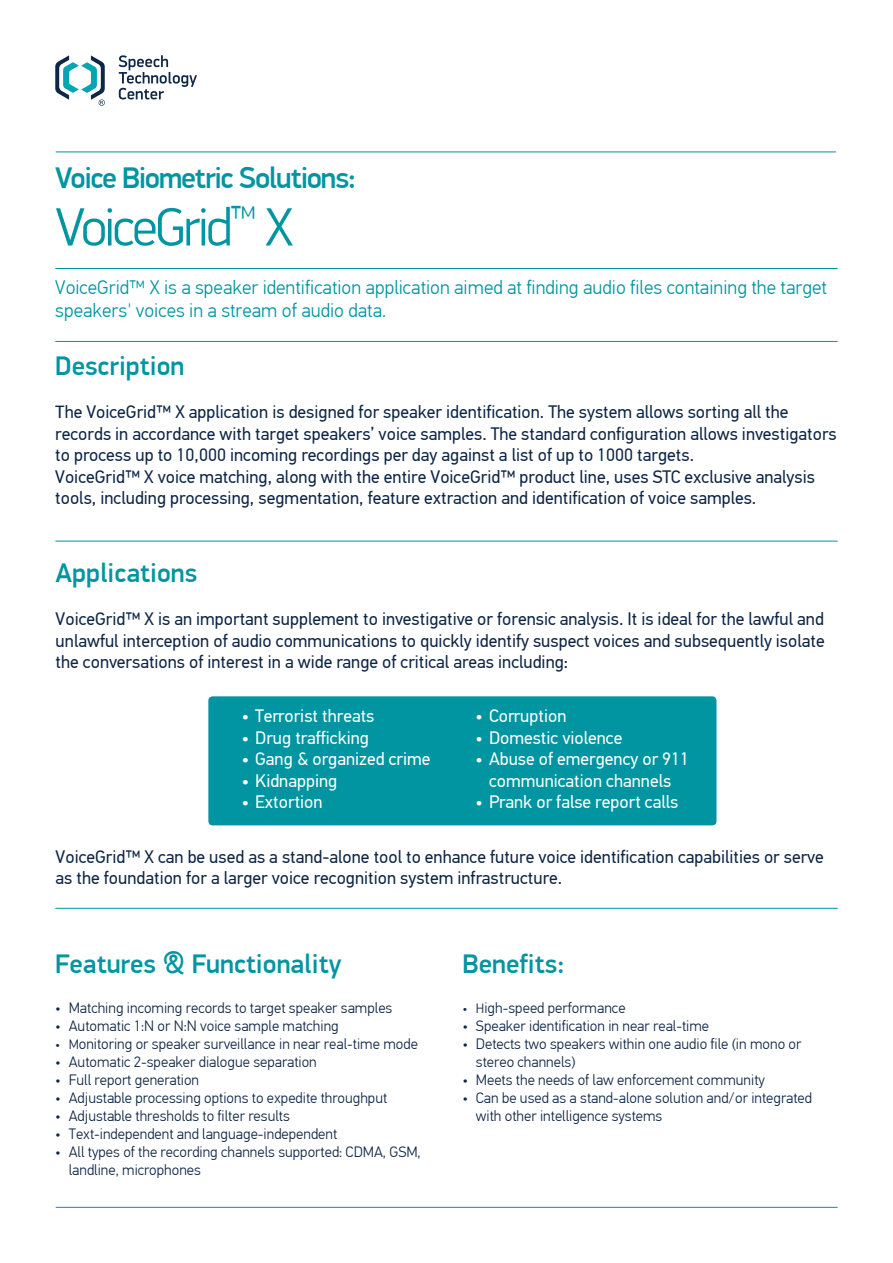
<style>
.page{position:relative;width:893px;height:1263px;background:#fff}
.page>*{position:absolute;margin:0;border:0;box-sizing:border-box;transform-origin:0 0}
.Заголовок{font:300 54px "PF Din Display Pro";letter-spacing:-.055em;color:#0095a1}
.Заголовок-2{font:500 30px "PF Din Display Pro";letter-spacing:-.04em;color:#0095a1}
._3_ЗАГОЛОВОК{font:500 27px "PF Din Display Pro";color:#0095a1}
.Текст{font:300 19.5px/23.4px "PF Din Text Pro";color:#0095a1}
._1_Подзаголовок{font:18px/21.6px "PF Din Text Pro";color:#0e2746}
.Маркированный_список{font:18px/21.6px "PF Din Text Pro";color:#fff;text-align:center}
.Маркированный_список-2{font:300 15px/18px "PF Din Text Pro";color:#0e2746}
.s1{font-family:"PF Din Display Pro"}
.s2{font-size:13.5px}
</style>
<div class="page">
<div style="left:208px;top:696px;width:508px;height:129px;background:#0095a1;border-radius:4px"></div>
<hr style="left:56px;top:152px;width:780px;height:1px;background:#0095a1">
<hr style="left:56px;top:1207px;width:781px;height:1px;background:#0095a1">
<hr style="left:56px;top:268px;width:781px;height:1px;background:#0095a1">
<hr style="left:56px;top:341px;width:781px;height:1px;background:#0095a1">
<hr style="left:56px;top:541px;width:781px;height:1px;background:#0095a1">
<hr style="left:56px;top:908px;width:781px;height:1px;background:#0095a1">
<svg style="left:55px;top:55px;width:50px;height:51px"></svg>
<svg style="left:119px;top:55px;width:78px;height:45px"></svg>
<p class="Заголовок-2" style="left:55px;top:160px;width:303px">Voice Biometric Solutions:</p>
<p class="Заголовок" style="left:55px;top:196px;width:240px">VoiceGrid<sup>™</sup> X</p>
<p class="Текст" style="left:55px;top:276px;width:773px">VoiceGrid™ X is a speaker identification application aimed at finding audio files containing the target speakers' voices in a stream of audio data.</p>
<p class="_3_ЗАГОЛОВОК" style="left:55px;top:349px;width:131px">Description</p>
<p class="_1_Подзаголовок" style="left:55px;top:401px;width:783px"><span class="s1">T</span>he VoiceGrid™ X application is designed for speaker identification. The system allows sorting all the records in accordance with target speakers’ voice samples. The standard configuration allows investigators to process up to 10,000 incoming recordings per day against a list of up to 1000 targets.</p>
<p class="_1_Подзаголовок" style="left:55px;top:466px;width:761px">VoiceGrid™ X voice matching, along with the entire VoiceGrid™ product line, uses STC exclusive analysis tools, including processing, segmentation, feature extraction and identification of voice samples.</p>
<p class="_3_ЗАГОЛОВОК" style="left:56px;top:556px;width:143px">Applications</p>
<p class="_1_Подзаголовок" style="left:56px;top:608px;width:771px;text-align:justify">VoiceGrid™ X is an important supplement to investigative or forensic analysis. It is ideal for the lawful and unlawful interception of audio communications to quickly identify suspect voices and subsequently isolate the conversations of interest in a wide range of critical areas including:</p>
<p class="Маркированный_список" style="left:242px;top:705px;width:134px">• Terrorist threats</p>
<p class="Маркированный_список" style="left:242px;top:727px;width:129px">• Drug trafficking</p>
<p class="Маркированный_список" style="left:242px;top:748px;width:190px">• Gang &amp; organized crime</p>
<p class="Маркированный_список" style="left:242px;top:770px;width:97px">• Kidnapping</p>
<p class="Маркированный_список" style="left:242px;top:791px;width:82px">• Extortion</p>
<p class="Маркированный_список" style="left:475px;top:705px;width:92px">• Corruption</p>
<p class="Маркированный_список" style="left:475px;top:727px;width:148px">• Domestic violence</p>
<p class="Маркированный_список" style="left:475px;top:748px;width:215px">• Abuse of emergency or 911 communication channels</p>
<p class="Маркированный_список" style="left:475px;top:791px;width:204px">• Prank or false report calls</p>
<p class="_1_Подзаголовок" style="left:56px;top:846px;width:770px">VoiceGrid™ X can be used as a stand-alone tool to enhance future voice identification capabilities or serve as the foundation for a larger voice recognition system infrastructure.</p>
<p class="_3_ЗАГОЛОВОК" style="left:55px;top:947px;width:288px">Features &amp; Functionality</p>
<p class="Маркированный_список-2" style="left:55px;top:999px;width:339px">• Matching incoming records to target speaker samples</p>
<p class="Маркированный_список-2" style="left:55px;top:1017px;width:285px">• Automatic 1:N or N:N voice sample matching</p>
<p class="Маркированный_список-2" style="left:55px;top:1035px;width:364px"><span class="s2">• M</span>onitoring or speaker surveillance in near real-time mode</p>
<p class="Маркированный_список-2" style="left:55px;top:1053px;width:263px">• Automatic 2-speaker dialogue separation</p>
<p class="Маркированный_список-2" style="left:55px;top:1071px;width:145px">• Full report generation</p>
<p class="Маркированный_список-2" style="left:55px;top:1089px;width:334px">• Adjustable processing options to expedite throughput</p>
<p class="Маркированный_список-2" style="left:55px;top:1107px;width:236px">• Adjustable thresholds to filter results</p>
<p class="Маркированный_список-2" style="left:55px;top:1125px;width:283px">• Text-independent and language-independent</p>
<p class="Маркированный_список-2" style="left:69px;top:1143px;width:353px;text-indent:-14px">• All types of the recording channels supported: CDMA, GSM, landline, microphones</p>
<p class="_3_ЗАГОЛОВОК" style="left:462px;top:947px;width:104px">Benefits:</p>
<p class="Маркированный_список-2" style="left:462px;top:999px;width:165px"><span class="s2">• H</span>igh-speed performance</p>
<p class="Маркированный_список-2" style="left:462px;top:1017px;width:248px">• Speaker identification in near real-time</p>
<p class="Маркированный_список-2" style="left:476px;top:1035px;width:327px;text-indent:-14px">• Detects two speakers within one audio file (in mono or stereo channels)</p>
<p class="Маркированный_список-2" style="left:462px;top:1071px;width:304px">• Meets the needs of law enforcement community</p>
<p class="Маркированный_список-2" style="left:476px;top:1089px;width:338px;text-indent:-14px">• Can be used as a stand-alone solution and/or integrated with other intelligence systems</p>
</div>
